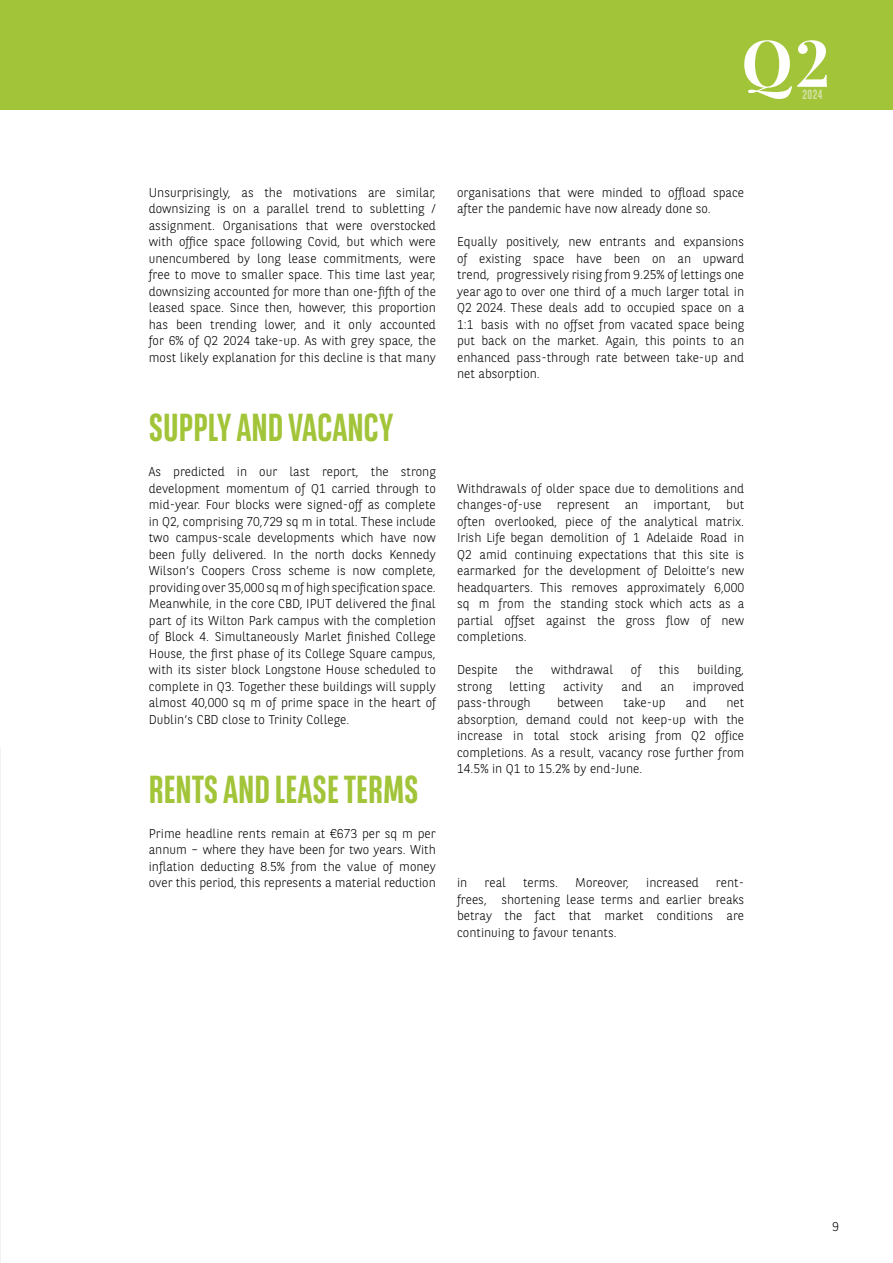
<style>
.page{position:relative;width:893px;height:1263px;background:#fff}
.page>*{position:absolute;margin:0;border:0;box-sizing:border-box;transform-origin:0 0}
.t1{font:700 64.5px "Playfair Display";color:#fff}
.t2{font:700 39px "BNPP Sans Condensed";color:#a2c438}
.t3{font:700 13.2px "BNPP Sans Condensed";color:#d4e1a4}
.t4{font:300 12.75px/16.5px "BNPP Sans";color:#000;text-align:justify}
</style>
<div class="page">
<div style="left:0;top:0;width:893px;height:110px;background:#a2c438"></div>
<h1 class="t1" style="left:741px;top:12px;width:90px">Q2</h1>
<p class="t3" style="left:802px;top:87px;width:21px">2024</p>
<p class="t4" style="left:149px;top:183px;width:289px">Unsurprisingly, as the motivations are similar, downsizing is on a parallel trend to subletting / assignment. Organisations that were overstocked with office space following Covid, but which were unencumbered by long lease commitments, were free to move to smaller space. This time last year, downsizing accounted for more than one-fifth of the leased space. Since then, however, this proportion has been trending lower, and it only accounted for 6% of Q2 2024 take-up. As with grey space, the most likely explanation for this decline is that many</p>
<h2 class="t2" style="left:149px;top:405px;width:246px">SUPPLY AND VACANCY</h2>
<p class="t4" style="left:149px;top:463px;width:289px">As predicted in our last report, the strong development momentum of Q1 carried through to mid-year. Four blocks were signed-off as complete in Q2, comprising 70,729 sq m in total. These include two campus-scale developments which have now been fully delivered. In the north docks Kennedy Wilson’s Coopers Cross scheme is now complete, providing over 35,000 sq m of high specification space.<br>Meanwhile, in the core CBD, IPUT delivered the final part of its Wilton Park campus with the completion of Block 4. Simultaneously Marlet finished College House, the first phase of its College Square campus, with its sister block Longstone House scheduled to complete in Q3. Together these buildings will supply almost 40,000 sq m of prime space in the heart of Dublin’s CBD close to Trinity College.</p>
<h2 class="t2" style="left:149px;top:766px;width:271px">RENTS AND LEASE TERMS</h2>
<p class="t4" style="left:149px;top:825px;width:289px">Prime headline rents remain at €673 per sq m per annum – where they have been for two years. With inflation deducting 8.5% from the value of money over this period, this represents a material reduction</p>
<p class="t4" style="left:457px;top:183px;width:289px">organisations that were minded to offload space after the pandemic have now already done so.</p>
<p class="t4" style="left:457px;top:233px;width:289px">Equally positively, new entrants and expansions of existing space have been on an upward trend, progressively rising from 9.25% of lettings one</p>
<p class="t4" style="left:457px;top:282px;width:289px">year ago to over one third of a much larger total in Q2 2024. These deals add to occupied space on a 1:1 basis with no offset from vacated space being put back on the market. Again, this points to an enhanced pass-through rate between take-up and net absorption.</p>
<p class="t4" style="left:457px;top:479px;width:289px">Withdrawals of older space due to demolitions and changes-of-use represent an important, but often overlooked, piece of the analytical matrix.<br>Irish Life began demolition of 1 Adelaide Road in Q2 amid continuing expectations that this site is earmarked for the development of Deloitte’s new headquarters. This removes approximately 6,000 sq m from the standing stock which acts as a partial offset against the gross flow of new completions.</p>
<p class="t4" style="left:457px;top:661px;width:42px">Despite</p>
<p class="t4" style="left:515px;top:661px;width:19px">the</p>
<p class="t4" style="left:551px;top:661px;width:64px">withdrawal</p>
<p class="t4" style="left:631px;top:661px;width:12px">of</p>
<p class="t4" style="left:659px;top:661px;width:22px">this</p>
<p class="t4" style="left:697px;top:661px;width:49px">building,</p>
<p class="t4" style="left:457px;top:677px;width:37px">strong</p>
<p class="t4" style="left:509px;top:677px;width:37px">letting</p>
<p class="t4" style="left:563px;top:677px;width:41px">activity</p>
<p class="t4" style="left:621px;top:677px;width:22px">and</p>
<p class="t4" style="left:661px;top:677px;width:15px">an</p>
<p class="t4" style="left:693px;top:677px;width:53px">improved</p>
<p class="t4" style="left:457px;top:694px;width:75px">pass-through</p>
<p class="t4" style="left:557px;top:694px;width:48px">between</p>
<p class="t4" style="left:624px;top:694px;width:44px">take-up</p>
<p class="t4" style="left:686px;top:694px;width:22px">and</p>
<p class="t4" style="left:457px;top:694px;width:289px;text-indent:269px">net absorption, demand could not keep-up with the increase in total stock arising from Q2 office completions. As a result, vacancy rose further from 14.5% in Q1 to 15.2% by end-June.</p>
<p class="t4" style="left:457px;top:874px;width:12px">in</p>
<p class="t4" style="left:484px;top:874px;width:23px">real</p>
<p class="t4" style="left:523px;top:874px;width:37px">terms.</p>
<p class="t4" style="left:575px;top:874px;width:55px">Moreover,</p>
<p class="t4" style="left:646px;top:874px;width:54px">increased</p>
<p class="t4" style="left:457px;top:874px;width:289px;text-indent:259px">rent&shy;frees, shortening lease terms and earlier breaks betray the fact that market conditions are continuing to favour tenants.</p>
<p class="t4" style="left:833px;top:1218px;width:8px">9</p>
</div>
